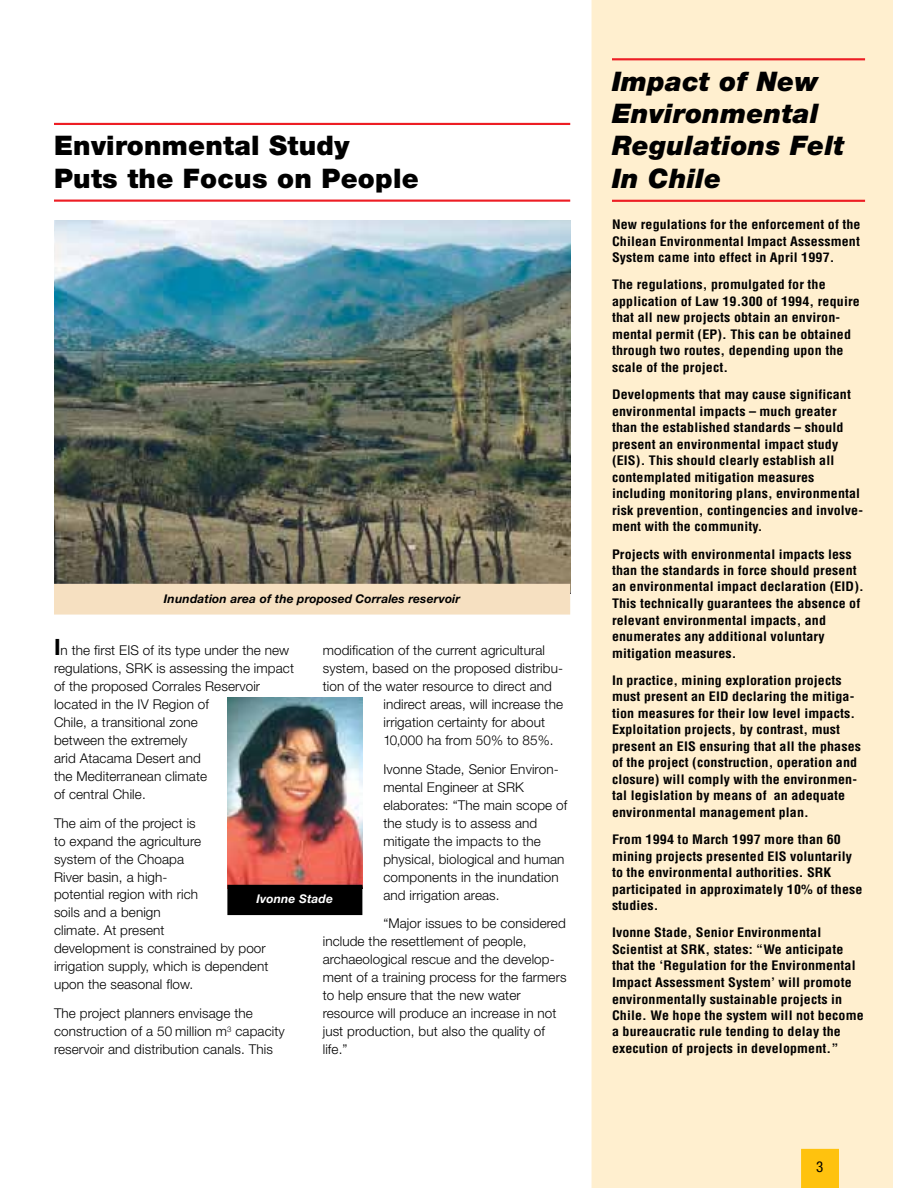
<style>
.page{position:relative;width:918px;height:1188px;background:#fff}
.page>*{position:absolute;margin:0;border:0;box-sizing:border-box;transform-origin:0 0}
.t1{font:italic 900 27px/32.4px "Helvetica Neue";letter-spacing:.01em;color:#000}
.t2{font:900 27px/32.4px "Helvetica Neue";letter-spacing:.01em;color:#000}
.t3{font:condensed 15px "Helvetica Neue";color:#000}
.t4{font:300 13.5px/18px "Helvetica Neue";letter-spacing:.01em;color:#000}
.t5{font:700 condensed 12.75px/16.5px "Helvetica";letter-spacing:.01em;color:#000;scale:1.1 1}
.t6{font:italic 700 12px "Helvetica Neue";letter-spacing:.01em;color:#000}
.t7{font:italic 700 12px "Helvetica Neue";letter-spacing:.01em;color:#fff}
.s1{font-weight:700;font-size:22.5px}
</style>
<div class="page">
<img style="left:54px;top:221px;width:516px;height:363px">
<img style="left:228px;top:697px;width:135px;height:191px">
<hr style="left:54px;top:123px;width:516px;height:2px;background:#ed1d24">
<hr style="left:54px;top:200px;width:516px;height:2px;background:#ed1d24">
<div style="left:228px;top:886px;width:134px;height:28px;background:#000"></div>
<div style="left:227px;top:885px;width:135px;height:30px;border:1px solid #000"></div>
<div style="left:55px;top:585px;width:515px;height:29px;background:#f6e0c1"></div>
<div style="left:54px;top:584px;width:516px;height:31px;border:1px solid #f6e0c1"></div>
<div style="left:592px;top:0;width:300px;height:1188px;background:#ffefcf"></div>
<hr style="left:612px;top:58px;width:253px;height:2px;background:#ed1d24">
<hr style="left:612px;top:200px;width:253px;height:2px;background:#ed1d24">
<svg style="left:801px;top:1149px;width:38px;height:39px"></svg>
<h1 class="t2" style="left:54px;top:129px;width:366px">Environmental Study<br>Puts the Focus on People</h1>
<p class="t6" style="left:164px;top:591px;width:298px">Inundation area of the proposed Corrales reservoir</p>
<p class="t4" style="left:54px;top:641px;width:242px"><span class="s1">I</span>n the first EIS of its type under the new regulations, SRK is assessing the impact of the proposed Corrales Reservoir located in the IV Region of<br>Chile, a transitional zone<br>between the extremely<br>arid Atacama Desert and<br>the Mediterranean climate<br>of central Chile.</p>
<p class="t4" style="left:54px;top:813px;width:216px">The aim of the project is<br>to expand the agriculture<br>system of the Choapa<br>River basin, a high-<br>potential region with rich<br>soils and a benign<br>climate. At present<br>development is constrained by poor irrigation supply, which is dependent upon the seasonal flow.</p>
<p class="t4" style="left:54px;top:1004px;width:232px">The project planners envisage the construction of a 50 million m<sup>3</sup> capacity reservoir and distribution canals. This</p>
<p class="t4" style="left:323px;top:641px;width:224px">modification of the current agricultural</p>
<p class="t4" style="left:323px;top:659px;width:242px">system, based on the proposed distribu-</p>
<p class="t4" style="left:323px;top:677px;width:231px">tion of the water resource to direct and</p>
<p class="t4" style="left:383px;top:695px;width:181px">indirect areas, will increase the</p>
<p class="t4" style="left:383px;top:713px;width:163px">irrigation certainty for about</p>
<p class="t4" style="left:383px;top:731px;width:172px">10,000 ha from 50% to 85%.</p>
<p class="t4" style="left:383px;top:760px;width:185px">Ivonne Stade, Senior Environ&shy;mental Engineer at SRK elaborates: “The main scope of the study is to assess and mitigate the impacts to the physical, biological and human components in the inundation and irrigation areas.</p>
<p class="t4" style="left:323px;top:914px;width:245px;text-indent:61px">“Major issues to be considered include the resettlement of people, archaeological rescue and the develop&shy;ment of a training process for the farmers to help ensure that the new water resource will produce an increase in not just production, but also the quality of life.”</p>
<p class="t7" style="left:256px;top:891px;width:78px">Ivonne Stade</p>
<h1 class="t1" style="left:612px;top:64px;width:234px">Impact of New<br>Environmental<br>Regulations Felt<br>In Chile</h1>
<p class="t5" style="left:612px;top:216px;width:228px;text-align:justify">New regulations for the enforcement of the Chilean Environmental Impact Assessment System came into effect in April 1997.</p>
<p class="t5" style="left:612px;top:276px;width:227px">The regulations, promulgated for the application of Law 19.300 of 1994, require that all new projects obtain an environ&shy;mental permit (EP). This can be obtained through two routes, depending upon the scale of the project.</p>
<p class="t5" style="left:612px;top:386px;width:230px">Developments that may cause significant environmental impacts – much greater than the established standards – should present an environmental impact study (EIS). This should clearly establish all contemplated mitigation measures including monitoring plans, environmental risk prevention, contingencies and involve&shy;ment with the community.</p>
<p class="t5" style="left:612px;top:546px;width:230px">Projects with environmental impacts less than the standards in force should present an environmental impact declaration (EID).<br>This technically guarantees the absence of relevant environmental impacts, and enumerates any additional voluntary mitigation measures.</p>
<p class="t5" style="left:612px;top:672px;width:228px">In practice, mining exploration projects must present an EID declaring the mitiga&shy;tion measures for their low level impacts.<br>Exploitation projects, by contrast, must present an EIS ensuring that all the phases of the project (construction, operation and closure) will comply with the environmen&shy;tal legislation by means of an adequate environmental management plan.</p>
<p class="t5" style="left:612px;top:831px;width:229px">From 1994 to March 1997 more than 60 mining projects presented EIS voluntarily to the environmental authorities. SRK participated in approximately 10% of these studies.</p>
<p class="t5" style="left:612px;top:924px;width:230px">Ivonne Stade, Senior Environmental Scientist at SRK, states: “We anticipate that the ‘Regulation for the Environmental Impact Assessment System’ will promote environmentally sustainable projects in Chile. We hope the system will not become a bureaucratic rule tending to delay the execution of projects in development.”</p>
<p class="t3" style="left:816px;top:1158px;width:9px">3</p>
</div>
